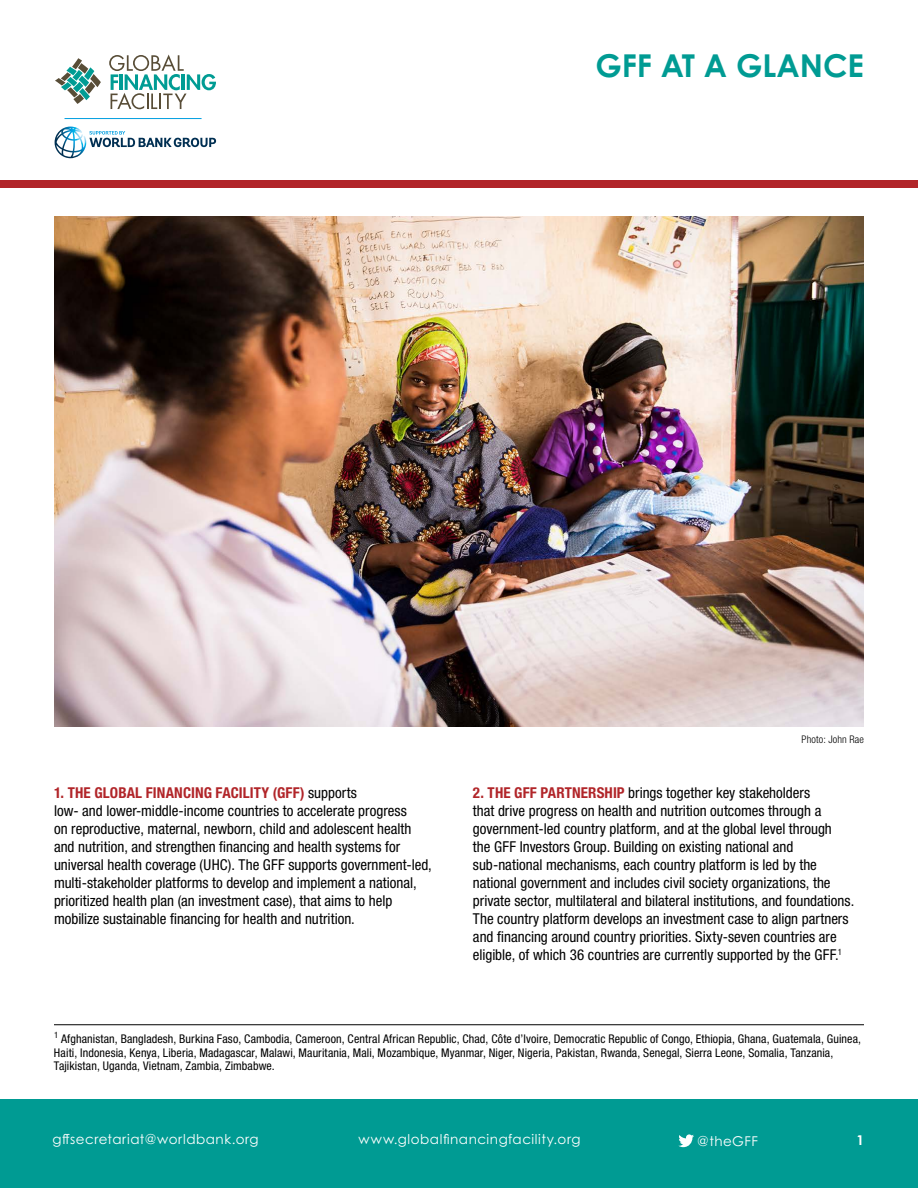
<style>
.page{position:relative;width:918px;height:1188px;background:#fff}
.page>*{position:absolute;margin:0;border:0;box-sizing:border-box;transform-origin:0 0}
.t1{font:700 31.5px "Century Gothic Std";color:#009b93}
.t2{font:condensed 15px/18px "Helvetica Neue LT Std";color:#000}
.t3{font:13.5px "Century Gothic Pro Cyr";letter-spacing:.035em;color:#fff}
.t4{font:700 13.5px "Century Gothic Std";color:#fff}
.t5{font:condensed 12px/13.5px "Helvetica Neue LT Std";letter-spacing:.01em;color:#000}
.t6{font:300 condensed 10.5px "Helvetica Neue LT Std";letter-spacing:.015em;color:#000}
.s1{font-weight:700;color:#b12529}
</style>
<div class="page">
<img style="left:54px;top:216px;width:810px;height:510px">
<div style="left:0;top:180px;width:918px;height:8px;background:#b12529"></div>
<hr style="left:54px;top:1024px;width:810px;height:1px;background:#000">
<div style="left:0;top:1100px;width:918px;height:88px;background:#009b93"></div>
<svg style="left:678px;top:1134px;width:16px;height:13px"></svg>
<svg style="left:55px;top:127px;width:161px;height:31px"></svg>
<svg style="left:55px;top:58px;width:46px;height:38px"></svg>
<svg style="left:85px;top:82px;width:10px;height:12px"></svg>
<svg style="left:79px;top:88px;width:11px;height:12px"></svg>
<svg style="left:73px;top:94px;width:11px;height:10px"></svg>
<svg style="left:109px;top:55px;width:107px;height:54px"></svg>
<hr style="left:65px;top:118px;width:137px;height:1px;background:#009ee0">
<h1 class="t1" style="left:595px;top:46px;width:270px">GFF AT A GLANCE</h1>
<p class="t6" style="left:802px;top:733px;width:64px">Photo: John Rae</p>
<p class="t2" style="left:54px;top:784px;width:379px"><span class="s1">1. THE GLOBAL FINANCING FACILITY (GFF)</span> supports<br>low- and lower-middle-income countries to accelerate progress<br>on reproductive, maternal, newborn, child and adolescent health and nutrition, and strengthen financing and health systems for universal health coverage (UHC). The GFF supports government-led, multi-stakeholder platforms to develop and implement a national, prioritized health plan (an investment case), that aims to help mobilize sustainable financing for health and nutrition.</p>
<p class="t2" style="left:473px;top:784px;width:383px"><span class="s1">2. THE GFF PARTNERSHIP</span> brings together key stakeholders<br>that drive progress on health and nutrition outcomes through a government-led country platform, and at the global level through<br>the GFF Investors Group. Building on existing national and sub-national mechanisms, each country platform is led by the national government and includes civil society organizations, the private sector, multilateral and bilateral institutions, and foundations.<br>The country platform develops an investment case to align partners and financing around country priorities. Sixty-seven countries are eligible, of which 36 countries are currently supported by the GFF.<sup>1</sup></p>
<p class="t5" style="left:54px;top:1032px;width:809px"><sup>1</sup> Afghanistan, Bangladesh, Burkina Faso, Cambodia, Cameroon, Central African Republic, Chad, Côte d’Ivoire, Democratic Republic of Congo, Ethiopia, Ghana, Guatemala, Guinea,<br>Haiti, Indonesia, Kenya, Liberia, Madagascar, Malawi, Mauritania, Mali, Mozambique, Myanmar, Niger, Nigeria, Pakistan, Rwanda, Senegal, Sierra Leone, Somalia, Tanzania,<br>Tajikistan, Uganda, Vietnam, Zambia, Zimbabwe.</p>
<p class="t3" style="left:52px;top:1131px;width:208px">gffsecretariat@worldbank.org</p>
<p class="t3" style="left:359px;top:1131px;width:223px">www.globalfinancingfacility.org</p>
<p class="t3" style="left:697px;top:1133px;width:62px">@theGFF</p>
<p class="t4" style="left:856px;top:1132px;width:9px">1</p>
</div>
